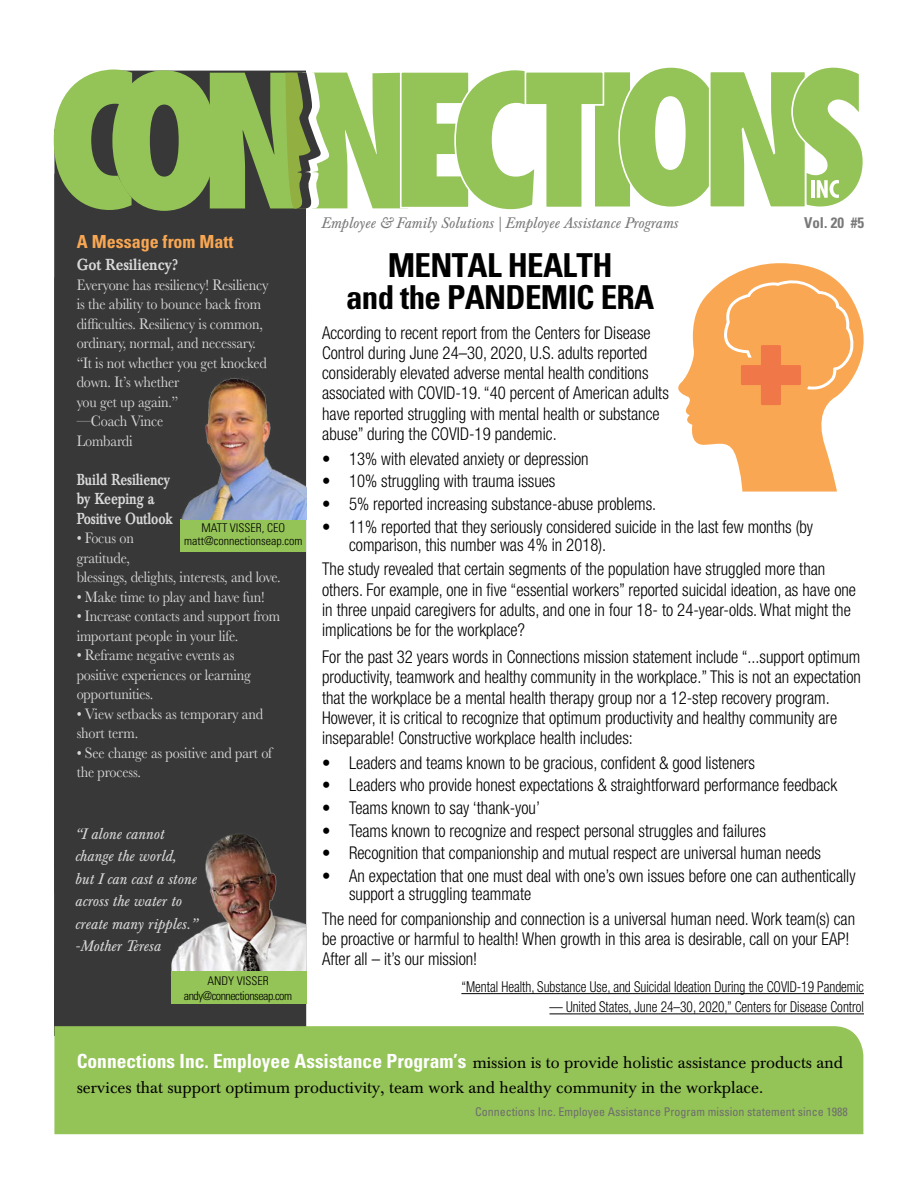
<style>
.page{position:relative;width:918px;height:1188px;background:#fff}
.page>*{position:absolute;margin:0;border:0;box-sizing:border-box;transform-origin:0 0}
.t1{font:700 condensed 33px/31.5px "Univers";letter-spacing:-.02em;color:#000;text-align:center}
.t2{font:700 condensed 18px "Univers";color:#f9a752}
.t3{font:300 condensed 17.7px/20.2px "Helvetica Neue";color:#000;scale:.95 1}
.t4{font:16.5px/25.5px "Baskerville BE";color:#000}
.t5{font:15.75px/19.5px "Baskerville";letter-spacing:-.01em;color:#d8d8d8;scale:.9 1}
.t6{font:500 15.75px/19.5px "Baskerville BE";letter-spacing:-.01em;color:#d8d8d8;scale:.8 1}
.t7{font:500 15.75px "Baskerville BE";letter-spacing:-.01em;color:#d8d8d8;scale:.9 1}
.t8{font:300 condensed 15px "Helvetica Neue";color:#000;scale:.89 1}
.t9{font:italic 15px/22.5px "Baskerville BE";color:#d8d8d8}
.t10{font:italic 15px "Baskerville BE";color:#797979}
.t11{font:700 condensed 15px "Univers";color:#797979}
.t12{font:condensed 12px "Univers";color:#6e6e6e}
.t13{font:300 condensed 12px/12.5px "Univers";color:#000;text-align:center}
.t14{font:300 condensed 12px/14.4px "Univers";letter-spacing:-.04em;color:#000;text-align:center}
.s1{font-family:"Univers";font-weight:700;font-stretch:condensed;font-size:19.5px;color:#fff}
</style>
<div class="page">
<hr style="left:461px;top:993px;width:403px;height:1px;background:#000">
<hr style="left:550px;top:1014px;width:314px;height:1px;background:#000">
<div style="left:54px;top:893px;width:252px;height:133px;background:#383838"></div>
<div style="left:54px;top:1026px;width:809px;height:108px;background:#94c357"></div>
<div style="left:54px;top:212px;width:252px;height:681px;background:#383838"></div>
<img style="left:171px;top:818px;width:136px;height:161px">
<div style="left:593px;top:71px;width:39px;height:137px;background:#94c357;border:2px solid #fff"></div>
<svg style="left:617px;top:67px;width:246px;height:141px"></svg>
<svg style="left:54px;top:69px;width:551px;height:143px;background:#99ba6d"></svg>
<div style="left:180px;top:520px;width:126px;height:32px;background:#94c357"></div>
<img style="left:180px;top:371px;width:126px;height:148px">
<div style="left:171px;top:972px;width:135px;height:32px;background:#94c357"></div>
<svg style="left:678px;top:263px;width:186px;height:229px;fill:#f9a752"></svg>
<svg style="left:721px;top:275px;width:134px;height:141px;background:#f8aa62"></svg>
<p class="t2" style="left:77px;top:231px;width:158px">A Message from Matt</p>
<p class="t7" style="left:77px;top:255px;width:114px">Got Resiliency?</p>
<p class="t5" style="left:77px;top:275px;width:215px">Everyone has resiliency! Resiliency is the ability to bounce back from difficulties. Resiliency is common, ordinary, normal, and necessary. “It is not whether you get knocked down. It’s whether<br>you get up again.”<br>—Coach Vince<br>Lombardi</p>
<p class="t6" style="left:77px;top:470px;width:122px">Build Resiliency by Keeping a<br>Positive Outlook</p>
<p class="t5" style="left:77px;top:528px;width:228px">• Focus on<br>gratitude,<br>blessings, delights, interests, and love.</p>
<p class="t5" style="left:77px;top:587px;width:210px">• Make time to play and have fun!</p>
<p class="t5" style="left:77px;top:606px;width:228px">• Increase contacts and support from important people in your life.</p>
<p class="t5" style="left:77px;top:645px;width:195px">• Reframe negative events as positive experiences or learning opportunities.</p>
<p class="t5" style="left:77px;top:704px;width:209px">• View setbacks as temporary and short term.</p>
<p class="t5" style="left:77px;top:743px;width:219px">• See change as positive and part of the process.</p>
<p class="t13" style="left:184px;top:522px;width:120px">MATT VISSER, CEO matt@connectionseap.com</p>
<p class="t9" style="left:75px;top:823px;width:124px">“I alone cannot change the world, but I can cast a stone across the water to create many ripples.” -Mother Teresa</p>
<p class="t14" style="left:184px;top:974px;width:110px">ANDY VISSER andy@connectionseap.com</p>
<p class="t10" style="left:321px;top:214px;width:358px">Employee &amp; Family Solutions | Employee Assistance Programs</p>
<p class="t11" style="left:804px;top:213px;width:61px">Vol. 20 #5</p>
<h1 class="t1" style="left:346px;top:249px;width:310px">MENTAL HEALTH<br>and the PANDEMIC ERA</h1>
<p class="t3" style="left:322px;top:322px;width:366px">According to recent report from the Centers for Disease Control during June 24–30, 2020, U.S. adults reported considerably elevated adverse mental health conditions associated with COVID-19. “40 percent of American adults have reported struggling with mental health or substance abuse” during the COVID-19 pandemic.</p>
<p class="t3" style="left:322px;top:448px;width:282px">• 13% with elevated anxiety or depression</p>
<p class="t3" style="left:322px;top:471px;width:247px">• 10% struggling with trauma issues</p>
<p class="t3" style="left:322px;top:493px;width:353px">• 5% reported increasing substance-abuse problems.</p>
<p class="t3" style="left:349px;top:517px;width:490px;line-height:18px;text-indent:-27px">• 11% reported that they seriously considered suicide in the last few months (by comparison, this number was 4% in 2018).</p>
<p class="t3" style="left:322px;top:559px;width:564px">The study revealed that certain segments of the population have struggled more than others. For example, one in five “essential workers” reported suicidal ideation, as have one in three unpaid caregivers for adults, and one in four 18- to 24-year-olds. What might the implications be for the workplace?</p>
<p class="t3" style="left:322px;top:647px;width:569px">For the past 32 years words in Connections mission statement include “...support optimum productivity, teamwork and healthy community in the workplace.” This is not an expectation that the workplace be a mental health therapy group nor a 12-step recovery program.<br>However, it is critical to recognize that optimum productivity and healthy community are inseparable! Constructive workplace health includes:</p>
<p class="t3" style="left:322px;top:752px;width:457px">• Leaders and teams known to be gracious, confident &amp; good listeners</p>
<p class="t3" style="left:322px;top:775px;width:544px">• Leaders who provide honest expectations &amp; straightforward performance feedback</p>
<p class="t3" style="left:322px;top:798px;width:231px">• Teams known to say ‘thank-you’</p>
<p class="t3" style="left:322px;top:820px;width:469px">• Teams known to recognize and respect personal struggles and failures</p>
<p class="t3" style="left:322px;top:843px;width:527px">• Recognition that companionship and mutual respect are universal human needs</p>
<p class="t3" style="left:349px;top:866px;width:535px;line-height:18px;text-indent:-27px">• An expectation that one must deal with one’s own issues before one can authentically support a struggling teammate</p>
<p class="t3" style="left:322px;top:908px;width:563px">The need for companionship and connection is a universal human need. Work team(s) can be proactive or harmful to health! When growth in this area is desirable, call on your EAP!<br>After all – it’s our mission!</p>
<p class="t8" style="left:461px;top:978px;width:454px">“Mental Health, Substance Use, and Suicidal Ideation During the COVID-19 Pandemic</p>
<p class="t8" style="left:550px;top:998px;width:355px">— United States, June 24–30, 2020,” Centers for Disease Control</p>
<p class="t4" style="left:77px;top:1050px;width:768px"><span class="s1">Connections Inc. Employee Assistance Program’s</span> mission is to provide holistic assistance products and services that support optimum productivity, team work and healthy community in the workplace.</p>
<p class="t12" style="left:475px;top:1104px;width:374px">Connections Inc. Employee Assistance Program mission statement since 1988</p>
</div>
